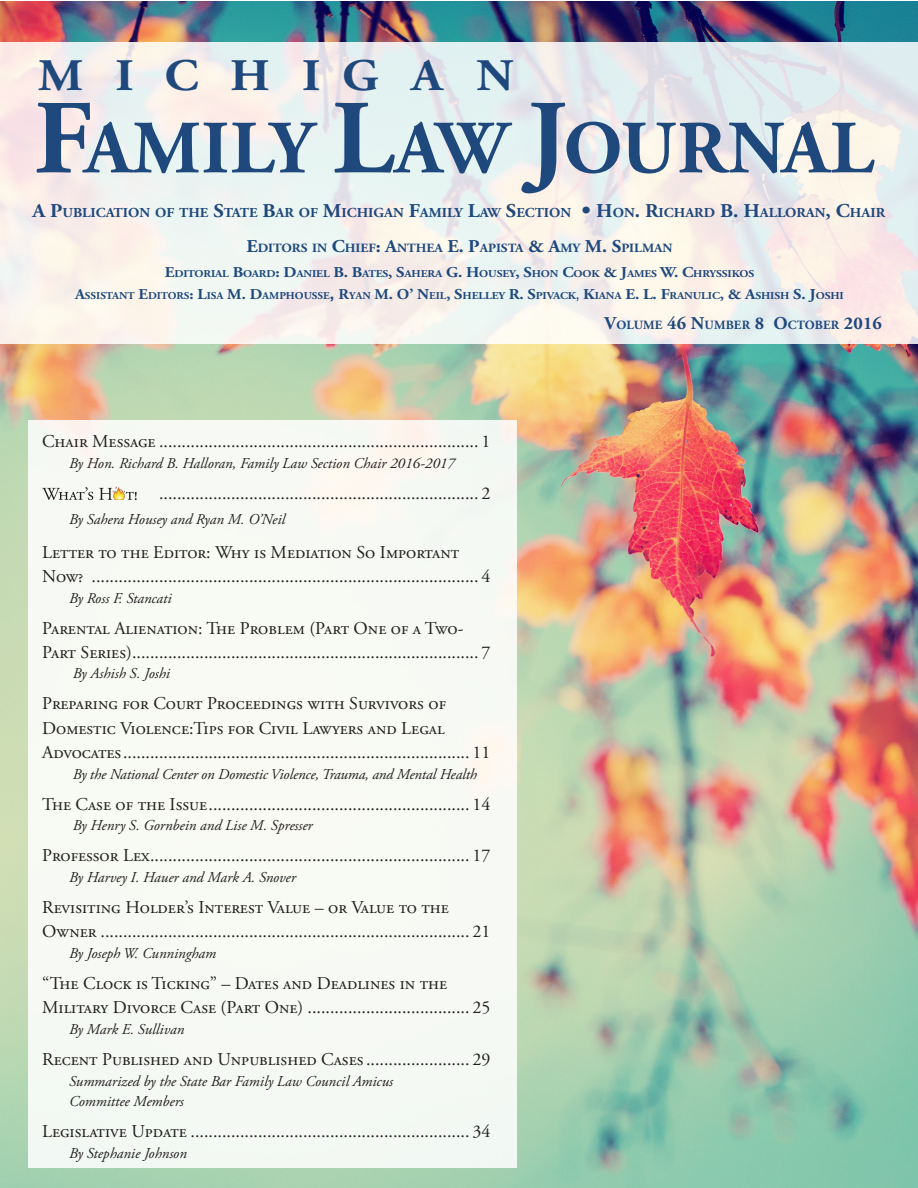
<style>
.page{position:relative;width:918px;height:1188px;background:#fff}
.page>*{position:absolute;margin:0;border:0;box-sizing:border-box;transform-origin:0 0}
.t1{font:700 75px "Adobe Garamond Pro";letter-spacing:.015em;color:#1f497d}
.t2{font:700 45px "Adobe Garamond Pro";letter-spacing:.65em;color:#1f497d;scale:1.1 1}
.TOC_headline_-reg_is{font:18px/24.3px "Adobe Garamond Pro";color:#231f20}
.TOC_author{font:italic 15px "Adobe Garamond Pro";color:#231f20}
.t3{font:700 13.65px "Adobe Garamond Pro";color:#1f497d;scale:1.05 1}
.Headline_two{font:700 12.6px "Adobe Garamond Pro";color:#1f497d;scale:1.06 1}
.Headline_two-2{font:700 12.6px "Adobe Garamond Pro";color:#1f497d}
.Headline_two-3{font:700 10.5px "Adobe Garamond Pro";letter-spacing:-.01em;color:#1f497d;scale:1.06 1}
.Headline_two-4{font:700 10.5px "Adobe Garamond Pro";letter-spacing:-.01em;color:#1f497d;scale:1.1 1}
.s1{font-size:105px}
.s2{font-size:19.5px}
.s3{font-family:"Helvetica Neue LT Std";font-weight:400;font-stretch:condensed;font-size:19.5px}
.s4{font-size:18px}
.s5{font-size:15px}
.s6{font-family:"Helvetica Neue LT Std";font-size:15px}
.s7{font-family:"Helvetica Neue LT Std";font-weight:400;font-stretch:condensed;font-size:15px}
</style>
<div class="page">
<img style="left:0;top:2px;width:918px;height:1186px">
<div style="left:28px;top:420px;width:489px;height:748px;background:#f7faf4"></div>
<svg style="left:42px;top:487px;width:70px;height:13px"></svg>
<img style="left:112px;top:486px;width:14px;height:14px">
<svg style="left:126px;top:492px;width:11px;height:8px"></svg>
<svg style="left:0;top:43px;width:918px;height:301px;background:#f0efec"></svg>
<p class="t2" style="left:38px;top:50px;width:434px">MICHIGAN</p>
<p class="t1" style="left:34px;top:105px;width:841px"><span class="s1">F</span>AMILY <span class="s1">L</span>AW <span class="s1">J</span>OURNAL</p>
<p class="t3" style="left:32px;top:205px;width:336px"><span class="s2">A P</span>UBLICATION OF THE <span class="s2">S</span>TATE <span class="s2">B</span>AR OF <span class="s2">M</span>ICHIGAN</p>
<p class="t3" style="left:409px;top:205px;width:455px"><span class="s2">F</span>AMILY <span class="s2">L</span>AW <span class="s2">S</span>ECTION <span class="s3">•</span> <span class="s2">H</span>ON<span class="s2">. R</span>ICHARD <span class="s2">B. H</span>ALLORAN<span class="s2">, C</span>HAIR</p>
<p class="Headline_two" style="left:246px;top:241px;width:395px"><span class="s4">E</span>DITORS IN <span class="s4">C</span>HIEF<span class="s4">: A</span>NTHEA <span class="s4">E. P</span>APISTA <span class="s4">&amp; A</span>MY <span class="s4">M. S</span>PILMAN</p>
<p class="Headline_two-4" style="left:165px;top:268px;width:537px"><span class="s5">E</span>DITORIAL <span class="s5">B</span>OARD<span class="s5">: D</span>ANIEL <span class="s5">B. B</span>ATES<span class="s5">, S</span>AHERA <span class="s5">G. H</span>OUSEY<span class="s5">, S</span>HON <span class="s5">C</span>OOK <span class="s5">&amp; J</span>AMES <span class="s5">W. C</span>HRYSSIKOS</p>
<p class="Headline_two-3" style="left:75px;top:289px;width:727px"><span class="s5">A</span>SSISTANT <span class="s5">E</span>DITORS<span class="s5">: L</span>ISA <span class="s5">M. D</span>AMPHOUSSE<span class="s6">,</span> <span class="s5">R</span>YAN <span class="s5">M. O’ N</span>EIL<span class="s5">, S</span>HELLEY <span class="s5">R. S</span>PIVACK<span class="s7">,</span> <span class="s5">K</span>IANA <span class="s5">E. L. F</span>RANULIC<span class="s5">, &amp; A</span>SHISH <span class="s5">S. J</span>OSHI</p>
<p class="TOC_headline_-reg_is" style="left:42px;top:430px;width:450px">Chair Message ....................................................................... 1</p>
<p class="TOC_author" style="left:69px;top:454px;width:387px">By Hon. Richard B. Halloran, Family Law Section Chair 2016-2017</p>
<p class="TOC_headline_-reg_is" style="left:159px;top:482px;width:333px">....................................................................... 2</p>
<p class="TOC_author" style="left:69px;top:510px;width:218px">By Sahera Housey and Ryan M. O’Neil</p>
<p class="TOC_headline_-reg_is" style="left:42px;top:540px;width:450px">Letter to the Editor: Why is Mediation So Important<br>Now? ...................................................................................... 4</p>
<p class="TOC_author" style="left:69px;top:589px;width:104px">By Ross F. Stancati</p>
<p class="TOC_headline_-reg_is" style="left:42px;top:616px;width:450px">Parental Alienation: The Problem (Part One of a Two-<br>Part Series)............................................................................. 7</p>
<p class="TOC_author" style="left:73px;top:665px;width:99px">By Ashish S. Joshi</p>
<p class="TOC_headline_-reg_is" style="left:42px;top:692px;width:450px">Preparing for Court Proceedings with Survivors of<br>Domestic Violence:Tips for Civil Lawyers and Legal<br>Advocates............................................................................. 11</p>
<p class="TOC_author" style="left:73px;top:765px;width:406px">By the National Center on Domestic Violence, Trauma, and Mental Health</p>
<p class="TOC_headline_-reg_is" style="left:42px;top:792px;width:450px">The Case of the Issue.......................................................... 14</p>
<p class="TOC_author" style="left:73px;top:817px;width:241px">By Henry S. Gornbein and Lise M. Spresser</p>
<p class="TOC_headline_-reg_is" style="left:42px;top:844px;width:450px">Professor Lex....................................................................... 17</p>
<p class="TOC_author" style="left:69px;top:868px;width:228px">By Harvey I. Hauer and Mark A. Snover</p>
<p class="TOC_headline_-reg_is" style="left:42px;top:896px;width:450px">Revisiting Holder’s Interest Value – or Value to the<br>Owner .................................................................................. 21</p>
<p class="TOC_author" style="left:69px;top:944px;width:149px">By Joseph W. Cunningham</p>
<p class="TOC_headline_-reg_is" style="left:42px;top:972px;width:450px">“The Clock is Ticking” – Dates and Deadlines in the<br>Military Divorce Case (Part One) .................................... 25</p>
<p class="TOC_author" style="left:69px;top:1020px;width:117px">By Mark E. Sullivan</p>
<p class="TOC_headline_-reg_is" style="left:42px;top:1048px;width:450px">Recent Published and Unpublished Cases....................... 29</p>
<p class="TOC_author" style="left:69px;top:1072px;width:325px">Summarized by the State Bar Family Law Council Amicus</p>
<p class="TOC_author" style="left:69px;top:1093px;width:116px">Committee Members</p>
<p class="TOC_headline_-reg_is" style="left:42px;top:1120px;width:450px">Legislative Update .............................................................. 34</p>
<p class="TOC_author" style="left:69px;top:1144px;width:119px">By Stephanie Johnson</p>
<p class="Headline_two-2" style="left:605px;top:318px;width:279px"><span class="s4">V</span>OLUME <span class="s4">46 N</span>UMBER <span class="s4">8 O</span>CTOBER <span class="s4">2016</span></p>
</div>
